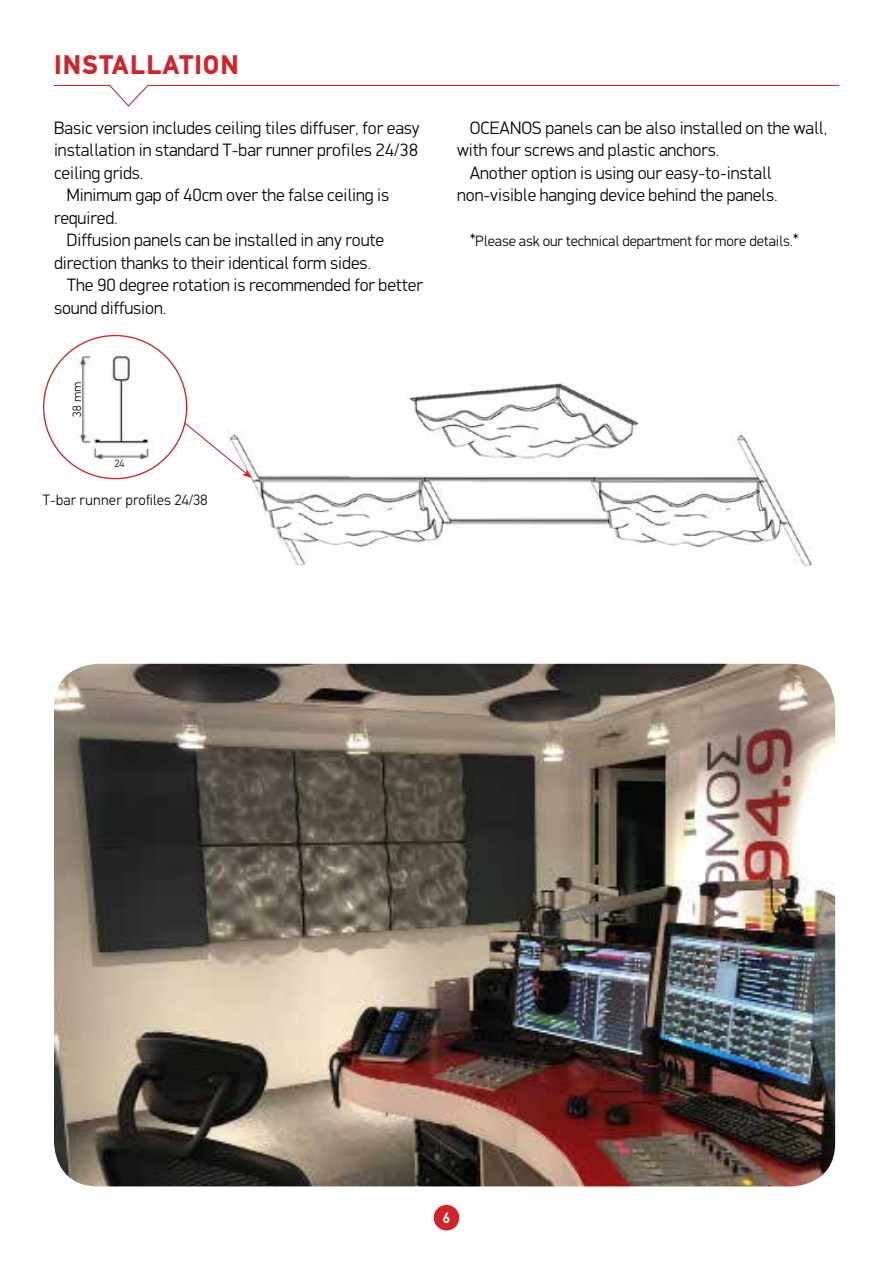
<style>
.page{position:relative;width:893px;height:1263px;background:#fff}
.page>*{position:absolute;margin:0;border:0;box-sizing:border-box;transform-origin:0 0}
.t1{font:900 27px "PF Din Text";letter-spacing:.05em;color:#d2232a}
.t2{font:300 18px "PF Din Display";color:#000}
.t3{font:300 15px "PF Din Display";color:#000}
.t4{font:300 15px "PF Din Text";letter-spacing:.01em;color:#000}
.t5{font:700 15px "PF Din Text";color:#fff}
.t6{font:300 12.15px "PF Din Text";color:#000}
.t7{font:300 10.5px "PF Din Text";color:#000}
.s1{font-size:18px}
</style>
<div class="page">
<div style="left:434px;top:1205px;width:25px;height:25px;background:#d2232a;border-radius:50%"></div>
<svg style="left:54px;top:84px;width:785px;height:23px"></svg>
<img style="left:246px;top:383px;width:566px;height:184px">
<img style="left:75px;top:353px;width:78px;height:115px">
<div style="left:63px;top:377px;width:18px;height:43px;background:#fff"></div>
<div style="left:101px;top:459px;width:37px;height:14px;background:#fff"></div>
<svg style="left:183px;top:422px;width:69px;height:56px"></svg>
<img style="left:54px;top:664px;width:781px;height:522px">
<h1 class="t1" style="left:54px;top:49px;width:186px">INSTALLATION</h1>
<p class="t2" style="left:54px;top:117px;width:367px">Basic version includes ceiling tiles diffuser, for easy</p>
<p class="t2" style="left:54px;top:139px;width:365px">installation in standard T-bar runner profiles 24/38</p>
<p class="t2" style="left:54px;top:162px;width:91px">ceiling grids.</p>
<p class="t2" style="left:67px;top:184px;width:324px">Minimum gap of 40cm over the false ceiling is</p>
<p class="t2" style="left:54px;top:207px;width:65px">required.</p>
<p class="t2" style="left:67px;top:229px;width:319px">Diffusion panels can be installed in any route</p>
<p class="t2" style="left:54px;top:252px;width:319px">direction thanks to their identical form sides.</p>
<p class="t2" style="left:67px;top:274px;width:358px">The 90 degree rotation is recommended for better</p>
<p class="t2" style="left:54px;top:297px;width:114px">sound diffusion.</p>
<p class="t6" style="left:70px;top:417px;width:37px;rotate:-90deg">38 mm</p>
<p class="t7" style="left:115px;top:457px;width:11px">24</p>
<p class="t4" style="left:43px;top:490px;width:166px">T-bar runner profiles 24/38</p>
<p class="t2" style="left:470px;top:117px;width:359px">OCEANOS panels can be also installed on the wall,</p>
<p class="t2" style="left:457px;top:139px;width:264px">with four screws and plastic anchors.</p>
<p class="t2" style="left:470px;top:162px;width:303px">Another option is using our easy-to-install</p>
<p class="t2" style="left:457px;top:184px;width:322px">non-visible hanging device behind the panels.</p>
<p class="t3" style="left:470px;top:232px;width:330px"><span class="s1">*</span>Please ask our technical department for more details.<span class="s1">*</span></p>
<p class="t5" style="left:443px;top:1209px;width:9px">6</p>
</div>
